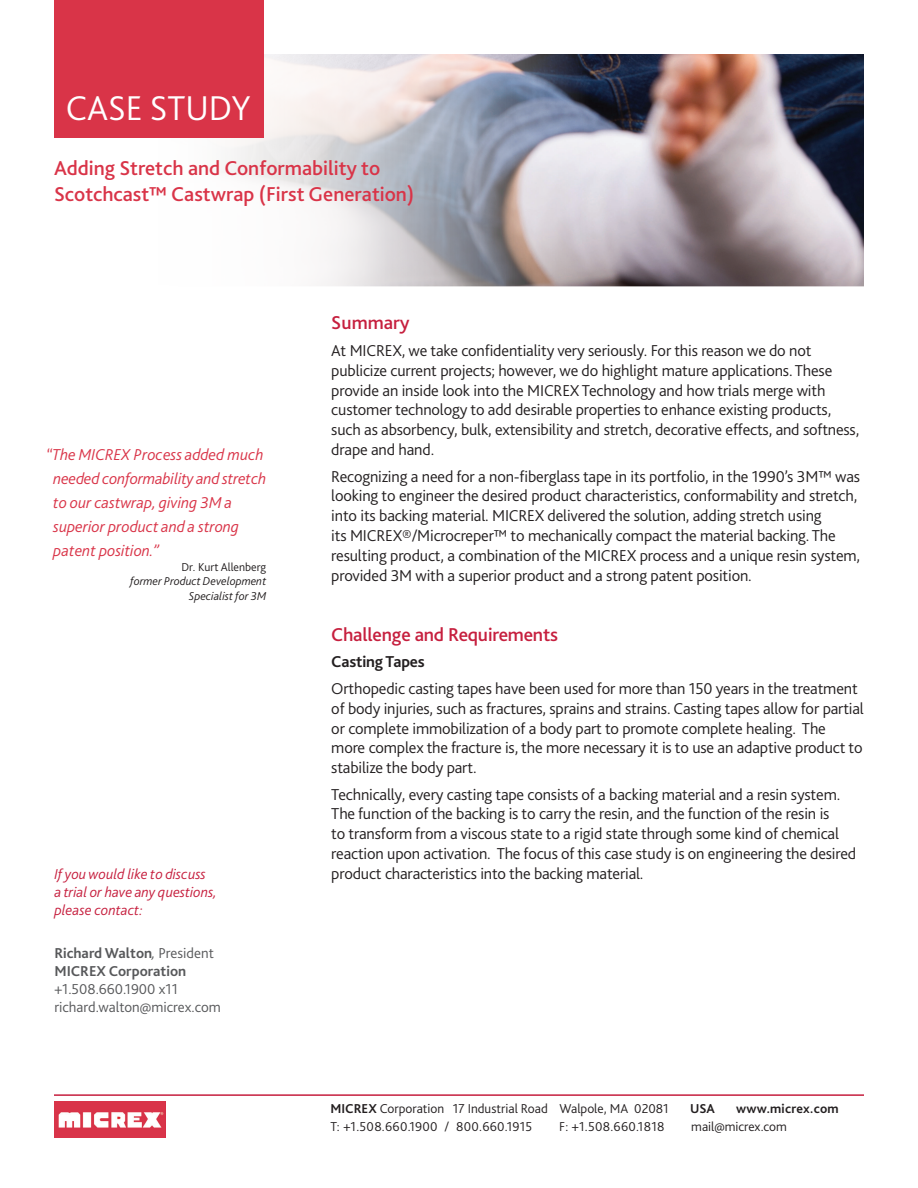
<style>
.page{position:relative;width:918px;height:1188px;background:#fff}
.page>*{position:absolute;margin:0;border:0;box-sizing:border-box;transform-origin:0 0}
.t1{font:300 36px "Bliss 2";color:#fff}
.t2{font:500 21px/25.2px "Bliss 2";color:#d93448}
.t3{font:500 19.5px "Bliss 2";letter-spacing:-.01em;color:#c61f3e}
.t4{font:300 16.5px/19.8px "Bliss 2";letter-spacing:-.01em;color:#231f20}
.t5{font:italic 300 16.5px/24px "Bliss 2";color:#d93448}
.t6{font:700 16.5px "Bliss 2";letter-spacing:-.01em;color:#231f20}
.t7{font:italic 300 15px/18px "Bliss 2";color:#c61f3e}
.t8{font:300 15px/18px "Bliss 2";color:#57585a}
.t9{font:700 15px/18px "Bliss 2";color:#57585a}
.t10{font:300 13.5px "Bliss 2";color:#231f20}
.t11{font:300 13.5px "Bliss 2";letter-spacing:.02em;color:#231f20}
.t12{font:700 13.5px "Bliss 2";letter-spacing:.02em;color:#231f20}
.t13{font:italic 300 12px/14.4px "Bliss 2";color:#231f20;text-align:right}
.t14{font:300 12px "Bliss 2";color:#231f20}
.s1{font-weight:300;font-style:italic}
.s2{font-weight:300}
.s3{font-weight:700}
</style>
<div class="page">
<img style="left:130px;top:54px;width:734px;height:232px">
<img style="left:55px;top:1102px;width:111px;height:35px">
<hr style="left:54px;top:1094px;width:810px;height:2px;background:#c61f3e">
<div style="left:54px;top:0;width:210px;height:137px;background:#d93448"></div>
<h1 class="t1" style="left:66px;top:86px;width:186px">CASE STUDY</h1>
<p class="t2" style="left:54px;top:155px;width:362px">Adding Stretch and Conformability to<br>Scotchcast™ Castwrap (First Generation)</p>
<p class="t5" style="left:53px;top:442px;width:214px;text-indent:-8px">“The MICREX Process added much needed conformability and stretch to our castwrap, giving 3M a superior product and a strong patent position.”</p>
<p class="t14" style="left:182px;top:559px;width:86px">Dr. Kurt Allenberg</p>
<p class="t13" style="left:130px;top:574px;width:138px">former Product Development<br>Specialist for 3M</p>
<p class="t3" style="left:331px;top:311px;width:80px">Summary</p>
<p class="t4" style="left:331px;top:340px;width:529px">At MICREX, we take confidentiality very seriously. For this reason we do not publicize current projects; however, we do highlight mature applications. These provide an inside look into the MICREX Technology and how trials merge with customer technology to add desirable properties to enhance existing products, such as absorbency, bulk, extensibility and stretch, decorative effects, and softness, drape and hand.</p>
<p class="t4" style="left:331px;top:466px;width:530px">Recognizing a need for a non-fiberglass tape in its portfolio, in the 1990’s 3M™ was looking to engineer the desired product characteristics, conformability and stretch, into its backing material. MICREX delivered the solution, adding stretch using<br>its MICREX®/Microcreper™ to mechanically compact the material backing. The resulting product, a combination of the MICREX process and a unique resin system, provided 3M with a superior product and a strong patent position.</p>
<p class="t3" style="left:331px;top:622px;width:228px">Challenge and Requirements</p>
<p class="t6" style="left:331px;top:652px;width:95px">Casting Tapes</p>
<p class="t4" style="left:331px;top:678px;width:534px">Orthopedic casting tapes have been used for more than 150 years in the treatment of body injuries, such as fractures, sprains and strains. Casting tapes allow for partial or complete immobilization of a body part to promote complete healing. The more complex the fracture is, the more necessary it is to use an adaptive product to stabilize the body part.</p>
<p class="t4" style="left:331px;top:784px;width:526px">Technically, every casting tape consists of a backing material and a resin system.<br>The function of the backing is to carry the resin, and the function of the resin is<br>to transform from a viscous state to a rigid state through some kind of chemical reaction upon activation. The focus of this case study is on engineering the desired</p>
<p class="t7" style="left:54px;top:865px;width:153px">If you would like to discuss</p>
<p class="t4" style="left:331px;top:863px;width:314px">product characteristics into the backing material.</p>
<p class="t7" style="left:54px;top:883px;width:164px">a trial or have any questions, please contact:</p>
<p class="t9" style="left:54px;top:944px;width:161px">Richard Walton<span class="s1">,</span> <span class="s2">President<br></span>MICREX Corporation</p>
<p class="t8" style="left:54px;top:980px;width:168px">+1.508.660.1900 x11 richard.walton@micrex.com</p>
<p class="t10" style="left:330px;top:1101px;width:340px"><span class="s3">MICREX</span> Corporation 17 Industrial Road Walpole, MA 02081</p>
<p class="t12" style="left:690px;top:1101px;width:26px">USA</p>
<p class="t12" style="left:736px;top:1101px;width:104px">www.micrex.com</p>
<p class="t11" style="left:330px;top:1119px;width:203px">T: +1.508.660.1900 / 800.660.1915</p>
<p class="t11" style="left:559px;top:1119px;width:107px">F: +1.508.660.1818</p>
<p class="t10" style="left:691px;top:1119px;width:97px">mail@micrex.com</p>
</div>
